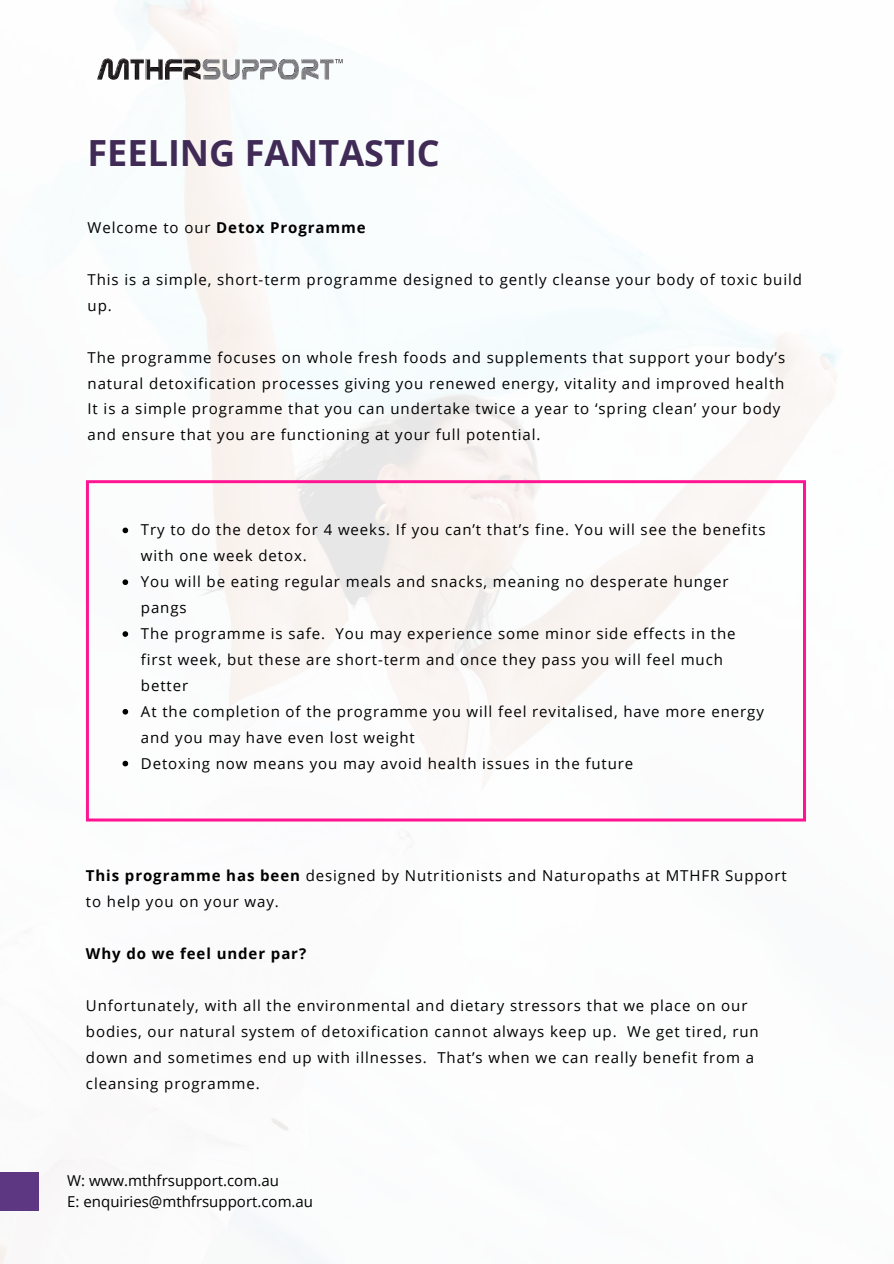
<style>
.page{position:relative;width:894px;height:1264px;background:#fff}
.page>*{position:absolute;margin:0;border:0;box-sizing:border-box;transform-origin:0 0}
.t1{font:700 36px "Open Sans";color:#402a56}
.t2{font:15px/26px "Open Sans";letter-spacing:.06em;color:#000}
.t3{font:15px/20.2px "Open Sans";color:#000}
.t4{font:700 15px "Open Sans";letter-spacing:.06em;color:#000}
.s1{font-weight:400}
.s2{font-weight:700}
</style>
<div class="page">
<img style="left:0;top:0;width:837px;height:1263px">
<div style="left:0;top:1172px;width:38px;height:38px;background:#5d3782"></div>
<svg style="left:86px;top:480px;width:719px;height:341px"></svg>
<svg style="left:122px;top:527px;width:6px;height:6px"></svg>
<svg style="left:122px;top:579px;width:6px;height:6px"></svg>
<svg style="left:122px;top:631px;width:6px;height:6px"></svg>
<svg style="left:122px;top:709px;width:6px;height:5px"></svg>
<svg style="left:122px;top:760px;width:6px;height:6px"></svg>
<img style="left:87px;top:49px;width:256px;height:40px">
<h1 class="t1" style="left:87px;top:128px;width:354px">FEELING FANTASTIC</h1>
<p class="t4" style="left:87px;top:217px;width:279px"><span class="s1">Welcome to our</span> Detox Programme</p>
<p class="t2" style="left:87px;top:266px;width:715px">This is a simple, short-term programme designed to gently cleanse your body of toxic build up.</p>
<p class="t2" style="left:87px;top:344px;width:699px">The programme focuses on whole fresh foods and supplements that support your body’s natural detoxification processes giving you renewed energy, vitality and improved health It is a simple programme that you can undertake twice a year to ‘spring clean’ your body and ensure that you are functioning at your full potential.</p>
<p class="t2" style="left:141px;top:516px;width:626px">Try to do the detox for 4 weeks. If you can’t that’s fine. You will see the benefits with one week detox.<br>You will be eating regular meals and snacks, meaning no desperate hunger pangs<br>The programme is safe. You may experience some minor side effects in the first week, but these are short-term and once they pass you will feel much better<br>At the completion of the programme you will feel revitalised, have more energy and you may have even lost weight<br>Detoxing now means you may avoid health issues in the future</p>
<p class="t2" style="left:86px;top:862px;width:702px"><span class="s2">This programme has been</span> designed by Nutritionists and Naturopaths at MTHFR Support to help you on your way.</p>
<p class="t4" style="left:86px;top:943px;width:222px">Why do we feel under par?</p>
<p class="t2" style="left:86px;top:992px;width:674px">Unfortunately, with all the environmental and dietary stressors that we place on our bodies, our natural system of detoxification cannot always keep up. We get tired, run down and sometimes end up with illnesses. That’s when we can really benefit from a cleansing programme.</p>
<p class="t3" style="left:67px;top:1170px;width:247px">W: www.mthfrsupport.com.au<br>E: enquiries@mthfrsupport.com.au</p>
</div>
